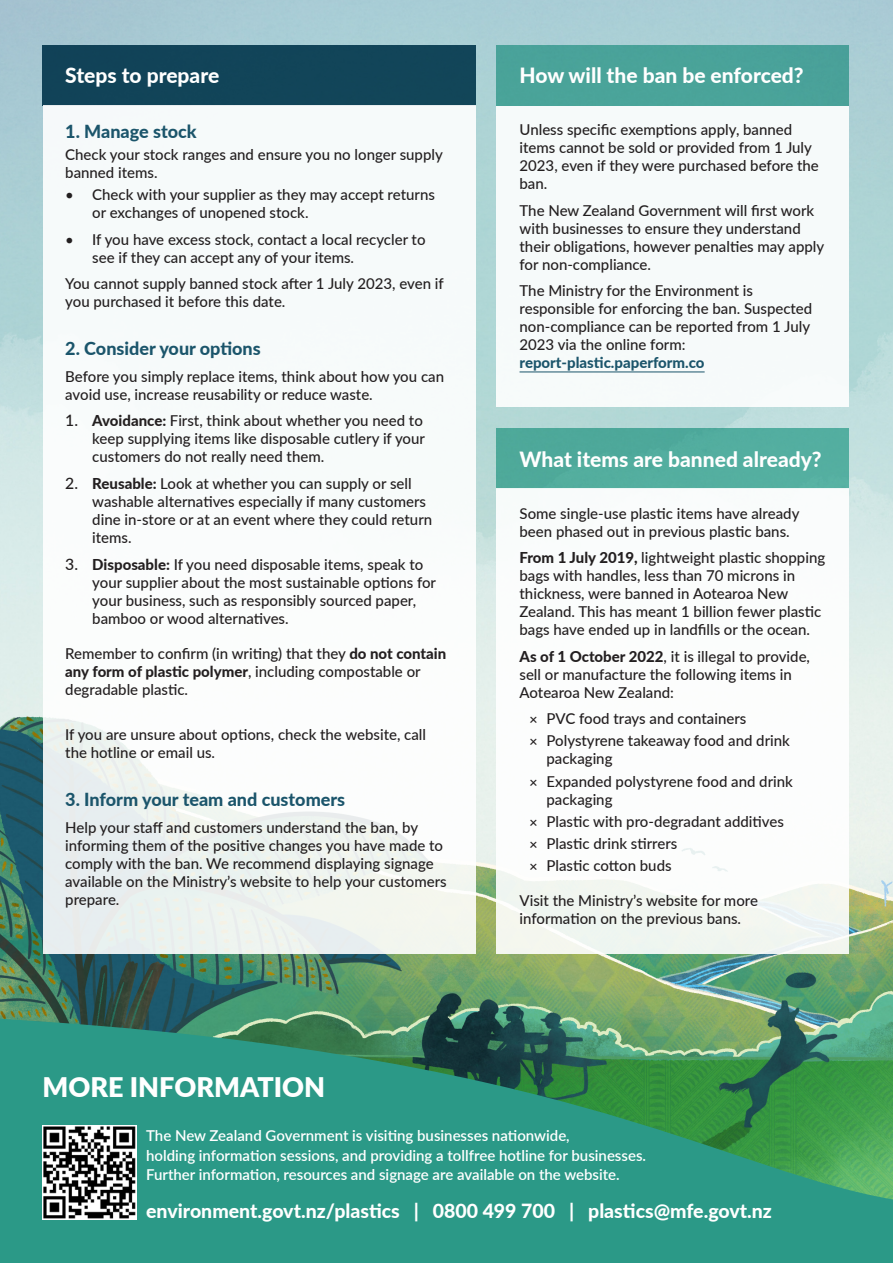
<style>
.page{position:relative;width:893px;height:1263px;background:#fff}
.page>*{position:absolute;margin:0;border:0;box-sizing:border-box;transform-origin:0 0}
.t1{font:900 27px "Lato";color:#fff}
.t2{font:800 21px "Lato";color:#fff}
.t3{font:800 19.5px "Lato";color:#fff}
.t4{font:800 18px "Lato";color:#1b556b}
.t5{font:500 15px/18px "Lato";color:#231f20}
.t6{font:600 15px/19.5px "Lato";color:#fff}
.s1{font-weight:400}
.s2{font-size:15.75px}
.s3{font-weight:800}
.s4{font-weight:800;color:#1b556b}
</style>
<div class="page">
<img style="left:0;top:0;width:893px;height:1004px">
<div style="left:496px;top:46px;width:353px;height:60px;background:#4aa399"></div>
<div style="left:496px;top:106px;width:353px;height:301px;background:#f6fafa"></div>
<hr style="left:519px;top:372px;width:186px;height:1px;background:#1b556b">
<div style="left:496px;top:429px;width:353px;height:60px;background:#53ae9f"></div>
<div style="left:496px;top:489px;width:353px;height:465px;background:#fff"></div>
<svg style="left:0;top:1004px;width:893px;height:259px;background:#349477"></svg>
<div style="left:43px;top:46px;width:433px;height:60px;background:#124459"></div>
<div style="left:43px;top:106px;width:433px;height:848px;background:linear-gradient(to right,#f4f8f8,#f8fbfa)"></div>
<img style="left:43px;top:1126px;width:93px;height:93px">
<p class="t2" style="left:65px;top:59px;width:155px">Steps to prepare</p>
<p class="t4" style="left:65px;top:118px;width:133px">1. Manage stock</p>
<p class="t5" style="left:65px;top:145px;width:379px">Check your stock ranges and ensure you no longer supply banned items.</p>
<p class="t5" style="left:92px;top:185px;width:344px;text-indent:-27px"><span class="s1">•</span> Check with your supplier as they may accept returns or exchanges of unopened stock.</p>
<p class="t5" style="left:92px;top:229px;width:335px;text-indent:-27px"><span class="s1">•</span> If you have excess stock, contact a local recycler to see if they can accept any of your items.</p>
<p class="t5" style="left:65px;top:274px;width:380px">You cannot supply banned stock after 1 July 2023, even if you purchased it before this date.</p>
<p class="t4" style="left:65px;top:335px;width:197px">2. Consider your options</p>
<p class="t5" style="left:65px;top:367px;width:380px">Before you simply replace items, think about how you can avoid use, increase reusability or reduce waste.</p>
<p class="t5" style="left:92px;top:411px;width:334px;text-indent:-27px"><span class="s2">1.</span> <span class="s3">Avoidance:</span> First, think about whether you need to keep supplying items like disposable cutlery if your customers do not really need them.</p>
<p class="t5" style="left:92px;top:474px;width:341px;text-indent:-27px"><span class="s2">2.</span> <span class="s3">Reusable:</span> Look at whether you can supply or sell washable alternatives especially if many customers dine in-store or at an event where they could return items.</p>
<p class="t5" style="left:92px;top:554px;width:345px;text-indent:-27px"><span class="s2">3.</span> <span class="s3">Disposable:</span> If you need disposable items, speak to your supplier about the most sustainable options for your business, such as responsibly sourced paper, bamboo or wood alternatives.</p>
<p class="t5" style="left:65px;top:643px;width:383px">Remember to confirm (in writing) that they <span class="s3">do not contain any form of plastic polymer</span>, including compostable or degradable plastic.</p>
<p class="t5" style="left:65px;top:725px;width:362px">If you are unsure about options, check the website, call the hotline or email us.</p>
<p class="t4" style="left:65px;top:786px;width:281px">3. Inform your team and customers</p>
<p class="t5" style="left:65px;top:818px;width:383px">Help your staff and customers understand the ban, by informing them of the positive changes you have made to comply with the ban. We recommend displaying signage available on the Ministry’s website to help your customers prepare.</p>
<p class="t2" style="left:519px;top:60px;width:286px">How will the ban be enforced?</p>
<p class="t5" style="left:519px;top:120px;width:301px">Unless specific exemptions apply, banned items cannot be sold or provided from 1 July 2023, even if they were purchased before the ban.</p>
<p class="t5" style="left:519px;top:201px;width:306px">The New Zealand Government will first work with businesses to ensure they understand their obligations, however penalties may apply for non-compliance.</p>
<p class="t5" style="left:519px;top:281px;width:294px">The Ministry for the Environment is responsible for enforcing the ban. Suspected non-compliance can be reported from 1 July 2023 via the online form: <span class="s4">report-plastic.paperform.co</span></p>
<p class="t2" style="left:519px;top:443px;width:304px">What items are banned already?</p>
<p class="t5" style="left:519px;top:504px;width:281px">Some single-use plastic items have already been phased out in previous plastic bans.</p>
<p class="t5" style="left:519px;top:548px;width:307px"><span class="s3">From 1 July 2019,</span> lightweight plastic shopping bags with handles, less than 70 microns in thickness, were banned in Aotearoa New Zealand. This has meant 1 billion fewer plastic bags have ended up in landfills or the ocean.</p>
<p class="t5" style="left:519px;top:647px;width:292px"><span class="s3">As of 1 October 2022</span>, it is illegal to provide, sell or manufacture the following items in<br>Aotearoa New Zealand:</p>
<p class="t5" style="left:529px;top:709px;width:218px">ҿ PVC food trays and containers</p>
<p class="t5" style="left:546px;top:731px;width:245px;text-indent:-17px">ҿ Polystyrene takeaway food and drink packaging</p>
<p class="t5" style="left:546px;top:772px;width:248px;text-indent:-17px">ҿ Expanded polystyrene food and drink packaging</p>
<p class="t5" style="left:529px;top:812px;width:256px">ҿ Plastic with pro-degradant additives</p>
<p class="t5" style="left:529px;top:834px;width:149px">ҿ Plastic drink stirrers</p>
<p class="t5" style="left:529px;top:856px;width:144px">ҿ Plastic cotton buds</p>
<p class="t5" style="left:519px;top:891px;width:240px">Visit the Ministry’s website for more information on the previous bans.</p>
<p class="t1" style="left:43px;top:1067px;width:284px">MORE INFORMATION</p>
<p class="t6" style="left:146px;top:1125px;width:501px">The New Zealand Government is visiting businesses nationwide,<br>holding information sessions, and providing a tollfree hotline for businesses.<br>Further information, resources and signage are available on the website.</p>
<p class="t3" style="left:146px;top:1196px;width:627px">environment.govt.nz/plastics | 0800 499 700 | plastics@mfe.govt.nz</p>
</div>
